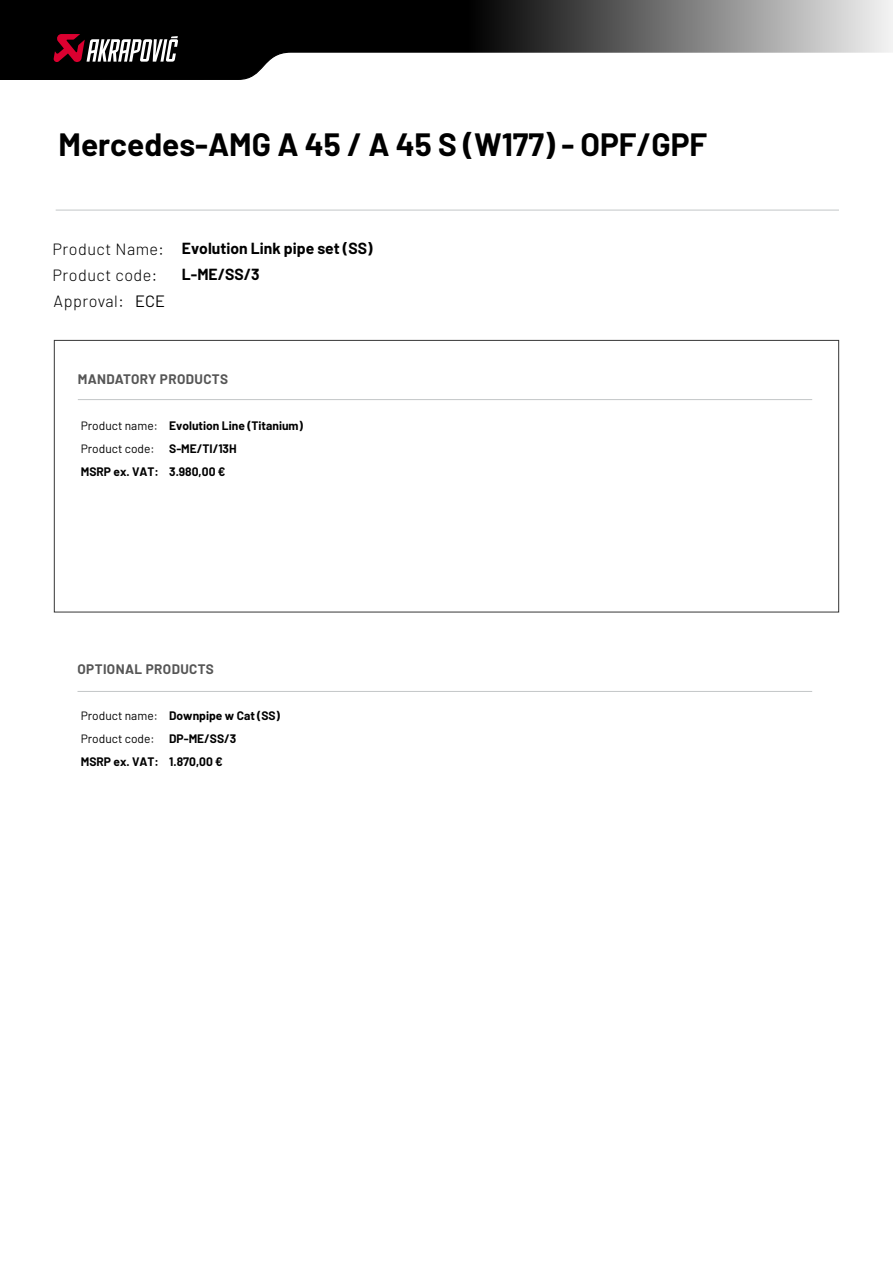
<style>
.page{position:relative;width:893px;height:1263px;background:#fff}
.page>*{position:absolute;margin:0;border:0;box-sizing:border-box;transform-origin:0 0}
.t1{font:700 31.5px "Barlow";color:#000}
.t2{font:16.35px "Barlow";color:#000}
.t3{font:300 16.2px "Barlow";letter-spacing:.03em;color:#000}
.t4{font:700 15.75px/26.2px "Barlow";color:#000}
.t5{font:700 13.5px "Barlow";letter-spacing:.03em;color:#565656}
.t6{font:700 12px/23px "Barlow";color:#000}
.t7{font:12px/23px "Barlow";color:#000}
</style>
<div class="page">
<svg style="left:0;top:0;width:893px;height:80px"></svg>
<svg style="left:53px;top:34px;width:125px;height:29px"></svg>
<hr style="left:78px;top:399px;width:734px;height:1px;background:#c3c6c7">
<hr style="left:78px;top:691px;width:734px;height:1px;background:#c3c6c7">
<hr style="left:56px;top:210px;width:783px;height:1px;background:#c3c6c7">
<h1 class="t1" style="left:58px;top:125px;width:650px">Mercedes-AMG A 45 / A 45 S (W177) - OPF/GPF</h1>
<h3 class="t3" style="left:53px;top:237px;width:113px">Product Name:</h3>
<h3 class="t3" style="left:53px;top:263px;width:106px">Product code:</h3>
<h3 class="t3" style="left:54px;top:289px;width:72px">Approval:</h3>
<h2 class="t2" style="left:135px;top:290px;width:31px">ECE</h2>
<h3 class="t4" style="left:182px;top:234px;width:192px">Evolution Link pipe set (SS)<br>L-ME/SS/3</h3>
<p class="t5" style="left:78px;top:369px;width:152px">MANDATORY PRODUCTS</p>
<p class="t7" style="left:81px;top:414px;width:78px">Product name:<br>Product code:</p>
<p class="t6" style="left:81px;top:460px;width:80px">MSRP ex. VAT:</p>
<p class="t6" style="left:169px;top:414px;width:135px">Evolution Line (Titanium)<br>S-ME/TI/13H<br>3.980,00 €</p>
<p class="t5" style="left:77px;top:659px;width:138px">OPTIONAL PRODUCTS</p>
<p class="t7" style="left:81px;top:703px;width:78px">Product name:<br>Product code:</p>
<p class="t6" style="left:81px;top:749px;width:80px">MSRP ex. VAT:</p>
<p class="t6" style="left:169px;top:703px;width:112px">Downpipe w Cat (SS)<br>DP-ME/SS/3<br>1.870,00 €</p>
</div>
